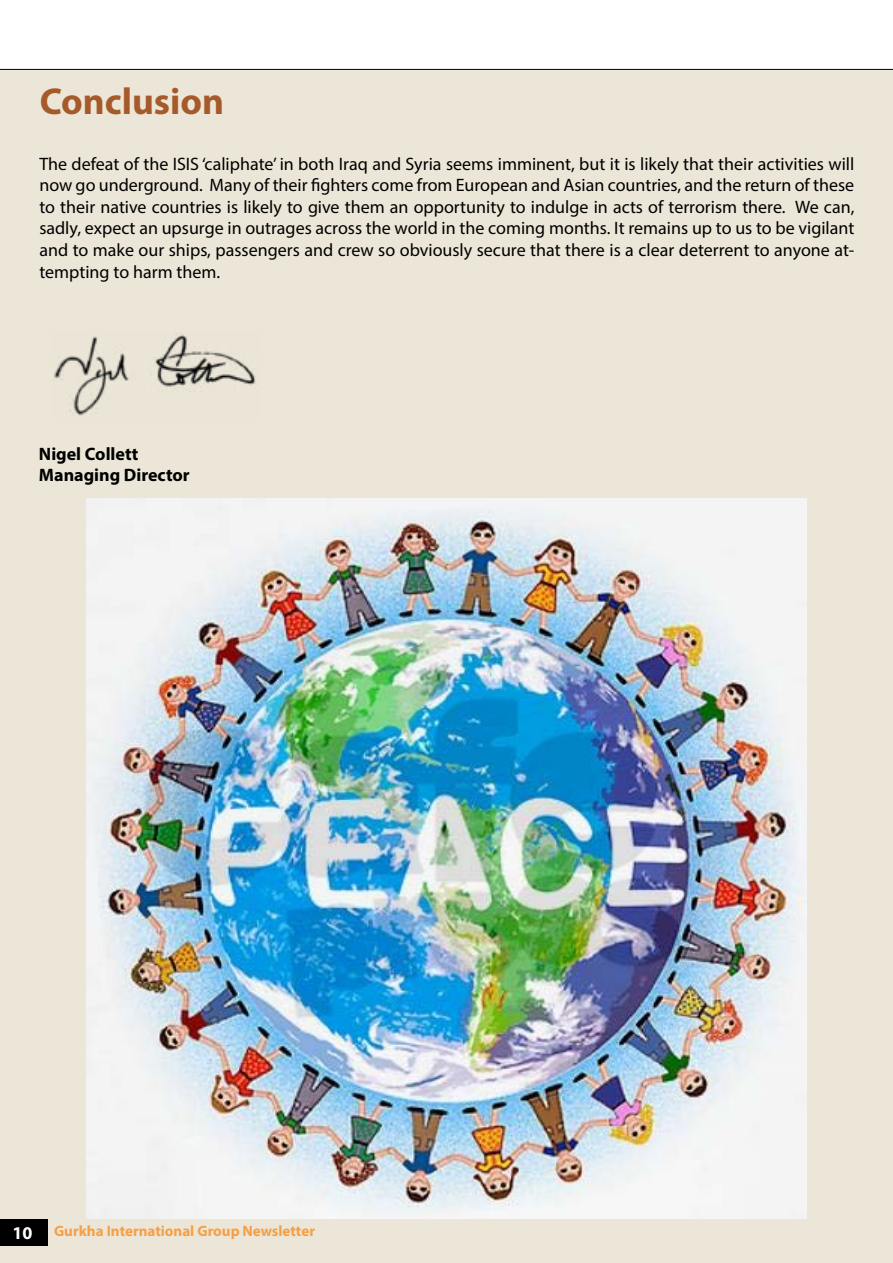
<style>
.page{position:relative;width:893px;height:1263px;background:#fff}
.page>*{position:absolute;margin:0;border:0;box-sizing:border-box;transform-origin:0 0}
.t1{font:700 37.5px "Myriad Pro";color:#a75a29}
.t2{font:18px/21.6px "Myriad Pro";color:#000;text-align:justify}
.t3{font:700 18px/21.6px "Myriad Pro";color:#000}
.t4{font:700 15px "Myriad Pro";color:#f79f45}
.s1{font-size:18px;color:#fff}
</style>
<div class="page">
<div style="left:0;top:70px;width:893px;height:1193px;background:#ebe6d7"></div>
<div style="left:0;top:1219px;width:47px;height:26px;background:#000"></div>
<img style="left:54px;top:334px;width:202px;height:82px">
<svg style="left:0;top:68px;width:893px;height:2px;background:#7f7f7f"></svg>
<img style="left:86px;top:499px;width:721px;height:720px">
<h1 class="t1" style="left:40px;top:76px;width:186px">Conclusion</h1>
<p class="t2" style="left:39px;top:152px;width:816px">The defeat of the ISIS ‘caliphate’ in both Iraq and Syria seems imminent, but it is likely that their activities will now go underground. Many of their fighters come from European and Asian countries, and the return of these to their native countries is likely to give them an opportunity to indulge in acts of terrorism there. We can, sadly, expect an upsurge in outrages across the world in the coming months. It remains up to us to be vigilant and to make our ships, passengers and crew so obviously secure that there is a clear deterrent to anyone at&shy;tempting to harm them.</p>
<p class="t3" style="left:39px;top:442px;width:152px">Nigel Collett<br>Managing Director</p>
<p class="t4" style="left:13px;top:1221px;width:304px"><span class="s1">10</span> Gurkha International Group Newsletter</p>
</div>
